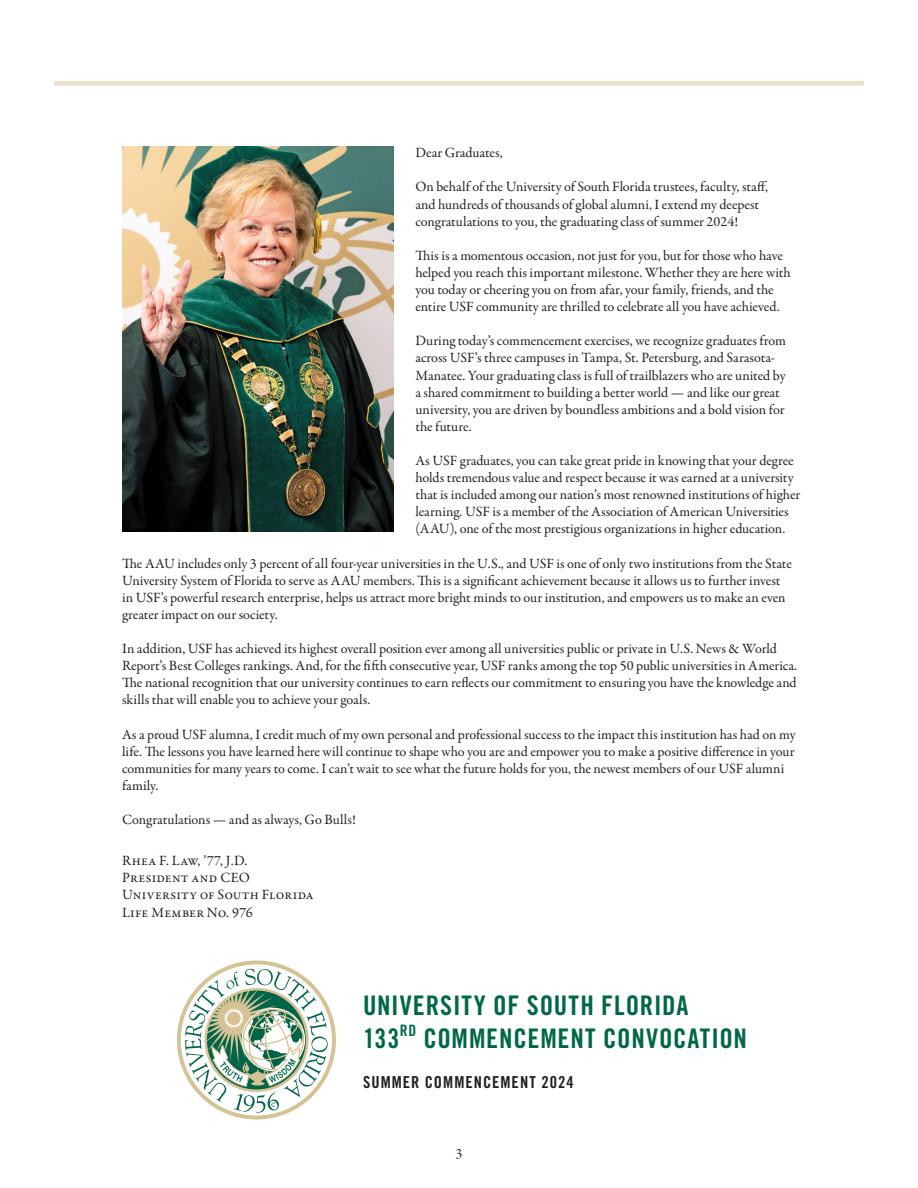
<style>
.page{position:relative;width:918px;height:1188px;background:#fff}
.page>*{position:absolute;margin:0;border:0;box-sizing:border-box;transform-origin:0 0}
.t1{font:27px "Trade Gothic LT Std Bd Cn 20";letter-spacing:.03em;color:#006847}
.t2{font:16.5px "Trade Gothic LT Std Bd Cn 20";letter-spacing:.065em;color:#231f20}
.t3{font:14.25px/17.1px "Garamond Premr Pro";color:#231f20}
.t4{font:14.25px "Garamond Premr Pro";letter-spacing:.025em;color:#231f20}
</style>
<div class="page">
<svg style="left:177px;top:961px;width:159px;height:158px"></svg>
<div style="left:54px;top:81px;width:810px;height:5px;background:#ede0c8"></div>
<img style="left:123px;top:146px;width:271px;height:385px">
<p class="t3" style="left:415px;top:145px;width:89px">Dear Graduates,</p>
<p class="t3" style="left:415px;top:179px;width:354px">On behalf of the University of South Florida trustees, faculty, staff, and hundreds of thousands of global alumni, I extend my deepest congratulations to you, the graduating class of summer 2024!</p>
<p class="t3" style="left:415px;top:247px;width:377px">This is a momentous occasion, not just for you, but for those who have helped you reach this important milestone. Whether they are here with you today or cheering you on from afar, your family, friends, and the entire USF community are thrilled to celebrate all you have achieved.</p>
<p class="t3" style="left:415px;top:333px;width:372px">During today’s commencement exercises, we recognize graduates from across USF’s three campuses in Tampa, St. Petersburg, and Sarasota-Manatee. Your graduating class is full of trailblazers who are united by a shared commitment to building a better world — and like our great university, you are driven by boundless ambitions and a bold vision for the future.</p>
<p class="t3" style="left:415px;top:452px;width:386px">As USF graduates, you can take great pride in knowing that your degree holds tremendous value and respect because it was earned at a university that is included among our nation’s most renowned institutions of higher learning. USF is a member of the Association of American Universities (AAU), one of the most prestigious organizations in higher education.</p>
<p class="t3" style="left:122px;top:555px;width:671px">The AAU includes only 3 percent of all four-year universities in the U.S., and USF is one of only two institutions from the State University System of Florida to serve as AAU members. This is a significant achievement because it allows us to further invest in USF’s powerful research enterprise, helps us attract more bright minds to our institution, and empowers us to make an even greater impact on our society.</p>
<p class="t3" style="left:122px;top:640px;width:677px">In addition, USF has achieved its highest overall position ever among all universities public or private in U.S. News &amp; World Report’s Best Colleges rankings. And, for the fifth consecutive year, USF ranks among the top 50 public universities in America.<br>The national recognition that our university continues to earn reflects our commitment to ensuring you have the knowledge and skills that will enable you to achieve your goals.</p>
<p class="t3" style="left:122px;top:726px;width:675px">As a proud USF alumna, I credit much of my own personal and professional success to the impact this institution has had on my life. The lessons you have learned here will continue to shape who you are and empower you to make a positive difference in your communities for many years to come. I can’t wait to see what the future holds for you, the newest members of our USF alumni family.</p>
<p class="t3" style="left:122px;top:811px;width:235px">Congratulations — and as always, Go Bulls!</p>
<p class="t4" style="left:122px;top:852px;width:127px">Rhea F. Law, ’77, J.D.</p>
<p class="t3" style="left:122px;top:870px;width:129px">President and CEO</p>
<p class="t3" style="left:122px;top:887px;width:193px">University of South Florida</p>
<p class="t3" style="left:122px;top:904px;width:132px">Life Member No. 976</p>
<p class="t1" style="left:363px;top:989px;width:327px">UNIVERSITY OF SOUTH FLORIDA</p>
<p class="t1" style="left:363px;top:1022px;width:386px">133<sup>RD</sup> COMMENCEMENT CONVOCATION</p>
<p class="t2" style="left:363px;top:1072px;width:212px">SUMMER COMMENCEMENT 2024</p>
<p class="t3" style="left:456px;top:1145px;width:8px">3</p>
</div>
